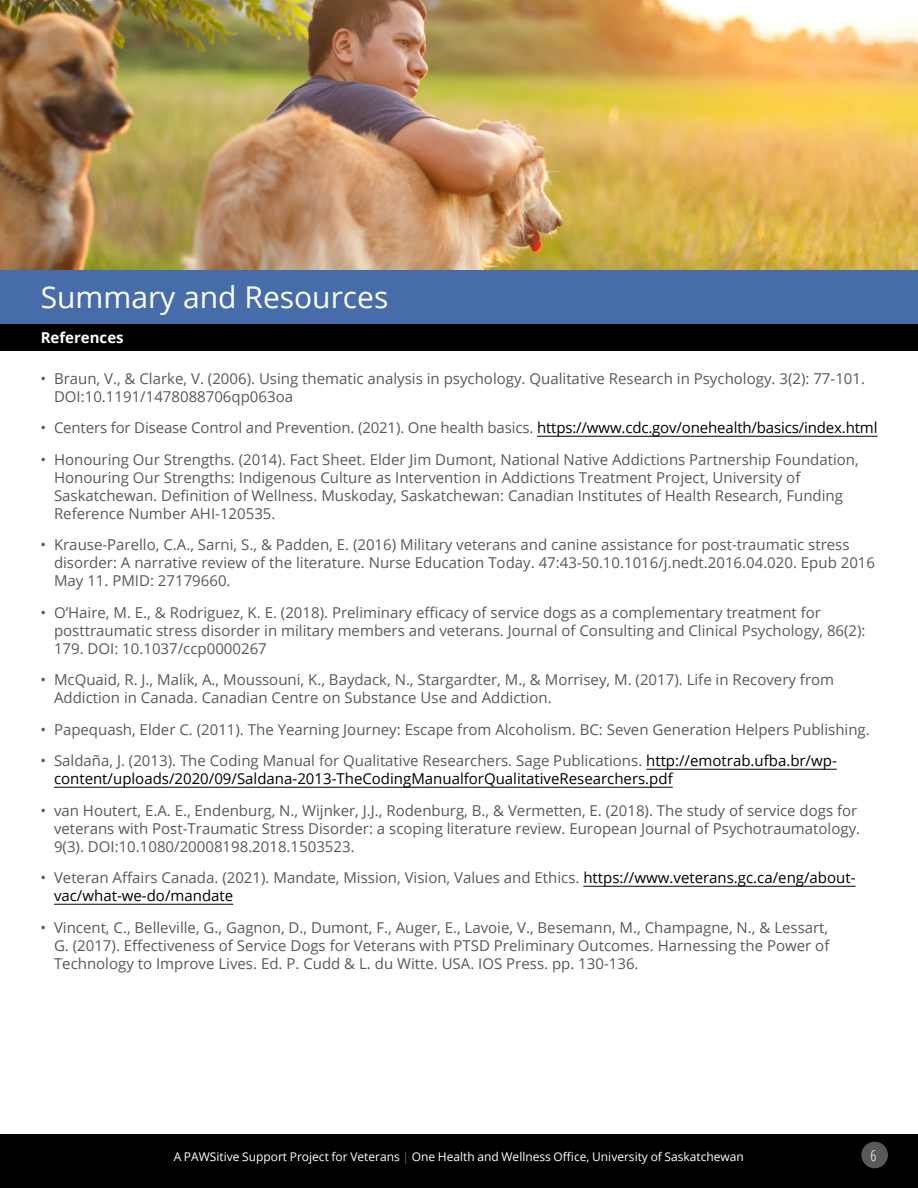
<style>
.page{position:relative;width:918px;height:1188px;background:#fff}
.page>*{position:absolute;margin:0;border:0;box-sizing:border-box;transform-origin:0 0}
.t1{font:30px "Open Sans";color:#fff}
.t2{font:15px/18px "Open Sans";color:#58595b}
.t3{font:15px/18px "Open Sans";color:#000}
.t4{font:700 15px "Open Sans";color:#fff}
.t5{font:300 condensed 15px "Open Sans";color:#fff}
.t6{font:12px "Open Sans";color:#fff}
.s1{color:#000}
.s2{color:#58595b}
.s3{color:#466ca9}
</style>
<div class="page">
<hr style="left:537px;top:436px;width:340px;height:1px;background:#000">
<hr style="left:646px;top:769px;width:191px;height:1px;background:#000">
<hr style="left:54px;top:787px;width:619px;height:1px;background:#000">
<hr style="left:583px;top:886px;width:273px;height:1px;background:#000">
<hr style="left:54px;top:904px;width:179px;height:1px;background:#000">
<img style="left:0;top:0;width:918px;height:270px">
<div style="left:0;top:1134px;width:918px;height:54px;background:#000"></div>
<div style="left:0;top:270px;width:918px;height:54px;background:#466ca9"></div>
<div style="left:0;top:324px;width:918px;height:27px;background:#000"></div>
<div style="left:861px;top:1142px;width:27px;height:26px;background:#58595b;border-radius:50%"></div>
<h1 class="t1" style="left:41px;top:277px;width:349px">Summary and Resources</h1>
<p class="t4" style="left:41px;top:327px;width:84px">References</p>
<p class="t2" style="left:54px;top:369px;width:813px;text-indent:-14px">• Braun, V., &amp; Clarke, V. (2006). Using thematic analysis in psychology. Qualitative Research in Psychology. 3(2): 77-101.<br>DOI:10.1191/1478088706qp063oa</p>
<p class="t2" style="left:40px;top:418px;width:839px">• Centers for Disease Control and Prevention. (2021). One health basics. <span class="s1">https://www.cdc.gov/onehealth/basics/index.html</span></p>
<p class="t2" style="left:54px;top:450px;width:806px;text-indent:-14px">• Honouring Our Strengths. (2014). Fact Sheet. Elder Jim Dumont, National Native Addictions Partnership Foundation, Honouring Our Strengths: Indigenous Culture as Intervention in Addictions Treatment Project, University of Saskatchewan. Definition of Wellness. Muskoday, Saskatchewan: Canadian Institutes of Health Research, Funding Reference Number AHI-120535.</p>
<p class="t2" style="left:54px;top:535px;width:823px;text-indent:-14px">• Krause-Parello, C.A., Sarni, S., &amp; Padden, E. (2016) Military veterans and canine assistance for post-traumatic stress disorder: A narrative review of the literature. Nurse Education Today. 47:43-50.10.1016/j.nedt.2016.04.020. Epub 2016<br>May 11. PMID: 27179660.</p>
<p class="t2" style="left:54px;top:603px;width:813px;text-indent:-14px">• O’Haire, M. E., &amp; Rodriguez, K. E. (2018). Preliminary efficacy of service dogs as a complementary treatment for posttraumatic stress disorder in military members and veterans. Journal of Consulting and Clinical Psychology, 86(2):<br>179. DOI: 10.1037/ccp0000267</p>
<p class="t2" style="left:54px;top:670px;width:782px;text-indent:-14px">• McQuaid, R. J., Malik, A., Moussouni, K., Baydack, N., Stargardter, M., &amp; Morrisey, M. (2017). Life in Recovery from<br>Addiction in Canada. Canadian Centre on Substance Use and Addiction.</p>
<p class="t2" style="left:40px;top:720px;width:831px">• Papequash, Elder C. (2011). The Yearning Journey: Escape from Alcoholism. BC: Seven Generation Helpers Publishing.</p>
<p class="t3" style="left:54px;top:751px;width:784px;text-indent:-14px"><span class="s2">• Saldaña, J. (2013). The Coding Manual for Qualitative Researchers. Sage Publications.</span> http://emotrab.ufba.br/wp&shy;content/uploads/2020/09/Saldana-2013-TheCodingManualforQualitativeResearchers.pdf</p>
<p class="t2" style="left:54px;top:801px;width:808px;text-indent:-14px">• van Houtert, E.A. E., Endenburg, N., Wijnker, J.J., Rodenburg, B., &amp; Vermetten, E. (2018). The study of service dogs for veterans with Post-Traumatic Stress Disorder: a scoping literature review. European Journal of Psychotraumatology.<br>9(3). DOI:10.1080/20008198.2018.1503523.</p>
<p class="t2" style="left:54px;top:868px;width:803px;text-indent:-14px">• Veteran Affairs Canada. (2021). Mandate, Mission, Vision, Values and Ethics. <span class="s1">https://www.veterans.gc.ca/eng/about&shy;vac/what-we-do/mandate</span></p>
<p class="t2" style="left:54px;top:918px;width:777px;text-align:justify;text-indent:-14px">• Vincent, C., Belleville, G., Gagnon, D., Dumont, F., Auger, E., Lavoie, V., Besemann, M., Champagne, N., &amp; Lessart, G. (2017). Effectiveness of Service Dogs for Veterans with PTSD Preliminary Outcomes. Harnessing the Power of Technology to Improve Lives. Ed. P. Cudd &amp; L. du Witte. USA. IOS Press. pp. 130-136.</p>
<p class="t6" style="left:174px;top:1148px;width:572px">A PAWSitive Support Project for Veterans <span class="s3">|</span> One Health and Wellness Office, University of Saskatchewan</p>
<p class="t5" style="left:870px;top:1145px;width:7px">6</p>
</div>
